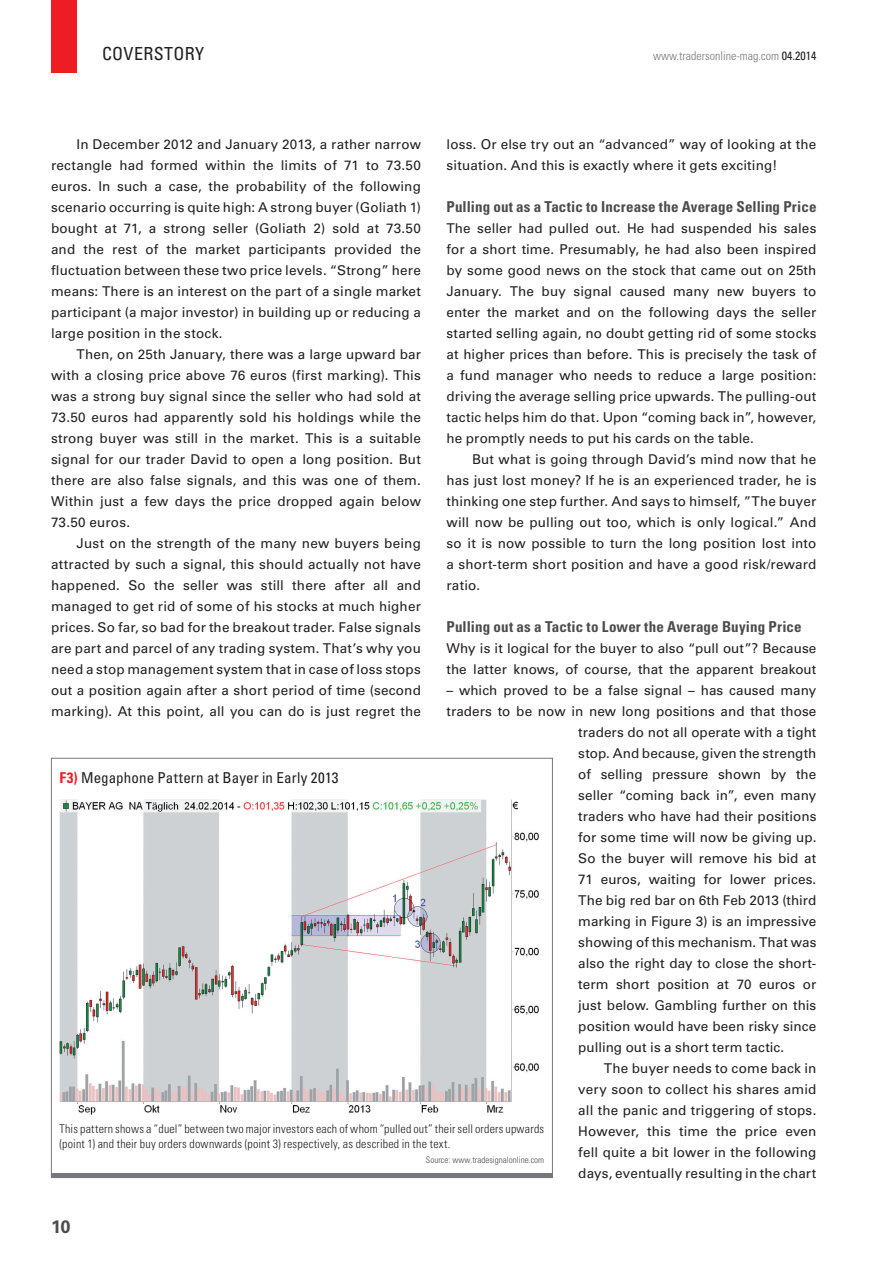
<style>
.page{position:relative;width:893px;height:1263px;background:#fff}
.page>*{position:absolute;margin:0;border:0;box-sizing:border-box;transform-origin:0 0}
.t1{font:condensed 18px "Univers LT";letter-spacing:.02em;color:#231f20}
.t2{font:700 18px "Univers LT";color:#4b4c4d}
.t3{font:700 condensed 15px "Univers LT";letter-spacing:.01em;color:#4b4c4d}
.t4{font:condensed 15px "Univers LT";letter-spacing:.005em;color:#231f20}
.t5{font:13.5px/21px "Univers LT";letter-spacing:.005em;color:#231f20;text-align:justify}
.t6{font:300 condensed 12px/15px "Univers LT";letter-spacing:.02em;color:#231f20}
.t7{font:300 condensed 12px "Univers LT";color:#76787b}
.t8{font:300 condensed 9px "Univers LT";color:#4b4c4d}
.s1{font-weight:400;color:#231f20}
.s2{font-weight:700;color:#ee1d23}
</style>
<div class="page">
<div style="left:51px;top:0;width:26px;height:72px;background:#ee1d23"></div>
<hr style="left:51px;top:1173px;width:502px;height:4px;background:#76787b">
<img style="left:60px;top:800px;width:479px;height:315px">
<h1 class="t1" style="left:102px;top:42px;width:104px">coverstory</h1>
<p class="t7" style="left:653px;top:48px;width:165px">www.tradersonline-mag.com <span class="s1">04.2014</span></p>
<p class="t5" style="left:51px;top:133px;width:371px;text-indent:26px">In December 2012 and January 2013, a rather narrow rectangle had formed within the limits of 71 to 73.50 euros. In such a case, the probability of the following scenario occurring is quite high: A strong buyer (Goliath 1) bought at 71, a strong seller (Goliath 2) sold at 73.50 and the rest of the market participants provided the fluctuation between these two price levels. “Strong” here means: There is an interest on the part of a single market participant (a major investor) in building up or reducing a large position in the stock.</p>
<p class="t5" style="left:51px;top:343px;width:371px;text-indent:26px">Then, on 25th January, there was a large upward bar with a closing price above 76 euros (first marking). This was a strong buy signal since the seller who had sold at 73.50 euros had apparently sold his holdings while the strong buyer was still in the market. This is a suitable signal for our trader David to open a long position. But there are also false signals, and this was one of them.<br>Within just a few days the price dropped again below 73.50 euros.</p>
<p class="t5" style="left:51px;top:532px;width:371px;text-indent:26px">Just on the strength of the many new buyers being attracted by such a signal, this should actually not have happened. So the seller was still there after all and managed to get rid of some of his stocks at much higher prices. So far, so bad for the breakout trader. False signals are part and parcel of any trading system. That’s why you need a stop management system that in case of loss stops out a position again after a short period of time (second marking). At this point, all you can do is just regret the</p>
<p class="t5" style="left:446px;top:134px;width:371px">loss. Or else try out an “advanced” way of looking at the situation. And this is exactly where it gets exciting!</p>
<p class="t3" style="left:446px;top:197px;width:371px">Pulling out as a Tactic to Increase the Average Selling Price</p>
<p class="t5" style="left:446px;top:217px;width:371px">The seller had pulled out. He had suspended his sales for a short time. Presumably, he had also been inspired by some good news on the stock that came out on 25th January. The buy signal caused many new buyers to enter the market and on the following days the seller started selling again, no doubt getting rid of some stocks at higher prices than before. This is precisely the task of a fund manager who needs to reduce a large position: driving the average selling price upwards. The pulling-out tactic helps him do that. Upon “coming back in”, however, he promptly needs to put his cards on the table.</p>
<p class="t5" style="left:446px;top:448px;width:371px;text-indent:26px">But what is going through David’s mind now that he has just lost money? If he is an experienced trader, he is thinking one step further. And says to himself, ”The buyer will now be pulling out too, which is only logical.” And so it is now possible to turn the long position lost into a short-term short position and have a good risk/reward ratio.</p>
<p class="t3" style="left:446px;top:617px;width:357px">Pulling out as a Tactic to Lower the Average Buying Price</p>
<p class="t5" style="left:446px;top:637px;width:371px">Why is it logical for the buyer to also “pull out”? Because the latter knows, of course, that the apparent breakout</p>
<p class="t5" style="left:446px;top:679px;width:371px">– which proved to be a false signal – has caused many</p>
<p class="t5" style="left:446px;top:700px;width:371px">traders to be now in new long positions and that those</p>
<p class="t5" style="left:578px;top:721px;width:240px">traders do not all operate with a tight</p>
<p class="t5" style="left:578px;top:742px;width:240px">stop. And because, given the strength</p>
<p class="t5" style="left:578px;top:763px;width:240px">of selling pressure shown by the</p>
<p class="t5" style="left:578px;top:784px;width:240px">seller “coming back in”, even many</p>
<p class="t5" style="left:578px;top:805px;width:240px">traders who have had their positions</p>
<p class="t5" style="left:578px;top:826px;width:240px">for some time will now be giving up.</p>
<p class="t5" style="left:578px;top:847px;width:240px">So the buyer will remove his bid at</p>
<p class="t5" style="left:578px;top:868px;width:240px">71 euros, waiting for lower prices.</p>
<p class="t5" style="left:578px;top:889px;width:240px">The big red bar on 6th Feb 2013 (third</p>
<p class="t5" style="left:578px;top:910px;width:240px">marking in Figure 3) is an impressive</p>
<p class="t5" style="left:578px;top:931px;width:240px">showing of this mechanism. That was</p>
<p class="t5" style="left:578px;top:952px;width:240px">also the right day to close the short-</p>
<p class="t5" style="left:578px;top:973px;width:240px">term short position at 70 euros or</p>
<p class="t5" style="left:578px;top:994px;width:240px">just below. Gambling further on this</p>
<p class="t5" style="left:578px;top:1015px;width:240px">position would have been risky since</p>
<p class="t5" style="left:578px;top:1036px;width:207px">pulling out is a short term tactic.</p>
<p class="t5" style="left:604px;top:1057px;width:214px">The buyer needs to come back in</p>
<p class="t5" style="left:578px;top:1078px;width:240px">very soon to collect his shares amid</p>
<p class="t5" style="left:578px;top:1099px;width:240px">all the panic and triggering of stops.</p>
<p class="t5" style="left:578px;top:1120px;width:240px">However, this time the price even</p>
<p class="t5" style="left:578px;top:1141px;width:240px">fell quite a bit lower in the following</p>
<p class="t5" style="left:578px;top:1163px;width:240px">days, eventually resulting in the chart</p>
<p class="t4" style="left:60px;top:768px;width:280px"><span class="s2">F3)</span> Megaphone Pattern at Bayer in Early 2013</p>
<p class="t6" style="left:60px;top:1121px;width:486px">This pattern shows a “duel” between two major investors each of whom “pulled out” their sell orders upwards (point 1) and their buy orders downwards (point 3) respectively, as described in the text.</p>
<p class="t8" style="left:426px;top:1154px;width:120px">Source: www.tradesignalonline.com</p>
<h1 class="t2" style="left:51px;top:1216px;width:21px">10</h1>
</div>
